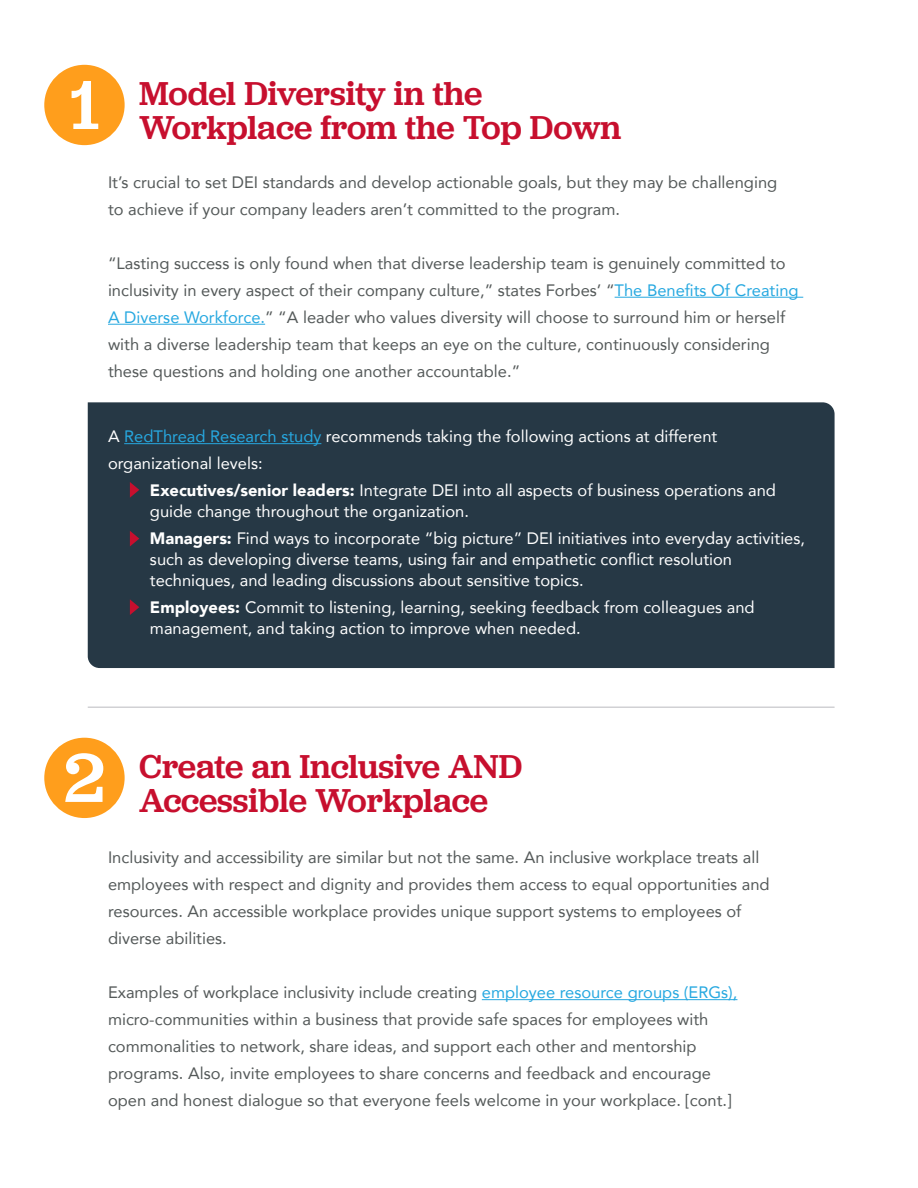
<style>
.page{position:relative;width:918px;height:1188px;background:#fff}
.page>*{position:absolute;margin:0;border:0;box-sizing:border-box;transform-origin:0 0}
.t1{font:500 72px "Jubilat";color:#fff}
.t2{font:500 34.5px/34.5px "Jubilat";letter-spacing:-.005em;color:#c70f2e}
.t3{font:16.5px/27px "Avenir";color:#545959}
.t4{font:16.5px/21px "Avenir";color:#fff}
.s1{color:#26a8e0}
.s2{font-weight:900}
</style>
<div class="page">
<div style="left:88px;top:402px;width:747px;height:266px;background:#263845"></div>
<hr style="left:615px;top:297px;width:188px;height:1px;background:#26a8e0">
<hr style="left:108px;top:324px;width:157px;height:1px;background:#26a8e0">
<hr style="left:124px;top:443px;width:197px;height:1px;background:#26a8e0">
<hr style="left:482px;top:999px;width:255px;height:1px;background:#26a8e0">
<hr style="left:88px;top:706px;width:747px;height:2px;background:#d1d1d4">
<div style="left:44px;top:738px;width:81px;height:80px;background:#ff9e1c;border-radius:50%"></div>
<div style="left:44px;top:65px;width:81px;height:80px;background:#ff9e1c;border-radius:50%"></div>
<svg style="left:130px;top:599px;width:9px;height:16px"></svg>
<svg style="left:130px;top:531px;width:9px;height:15px"></svg>
<svg style="left:130px;top:482px;width:9px;height:16px"></svg>
<h1 class="t1" style="left:69px;top:58px;width:33px">1</h1>
<h2 class="t2" style="left:139px;top:75px;width:484px">Model Diversity in the<br>Workplace from the Top Down</h2>
<p class="t3" style="left:108px;top:168px;width:671px">It’s crucial to set DEI standards and develop actionable goals, but they may be challenging to achieve if your company leaders aren’t committed to the program.</p>
<p class="t3" style="left:108px;top:249px;width:692px">“Lasting success is only found when that diverse leadership team is genuinely committed to inclusivity in every aspect of their company culture,” states Forbes’ “<span class="s1">The Benefits Of Creating A Diverse Workforce.</span>” “A leader who values diversity will choose to surround him or herself with a diverse leadership team that keeps an eye on the culture, continuously considering these questions and holding one another accountable.”</p>
<p class="t4" style="left:108px;top:423px;width:611px;line-height:27px">A <span class="s1">RedThread Research study</span> recommends taking the following actions at different organizational levels:</p>
<p class="t4" style="left:150px;top:480px;width:628px"><span class="s2">Executives/senior leaders:</span> Integrate DEI into all aspects of business operations and guide change throughout the organization.</p>
<p class="t4" style="left:150px;top:528px;width:657px"><span class="s2">Managers:</span> Find ways to incorporate “big picture” DEI initiatives into everyday activities, such as developing diverse teams, using fair and empathetic conflict resolution techniques, and leading discussions about sensitive topics.</p>
<p class="t4" style="left:150px;top:597px;width:606px"><span class="s2">Employees:</span> Commit to listening, learning, seeking feedback from colleagues and management, and taking action to improve when needed.</p>
<h2 class="t2" style="left:64px;top:748px;width:460px;text-indent:76px">Create an Inclusive AND<br><sup>2</sup> Accessible Workplace</h2>
<p class="t3" style="left:108px;top:844px;width:663px">Inclusivity and accessibility are similar but not the same. An inclusive workplace treats all employees with respect and dignity and provides them access to equal opportunities and resources. An accessible workplace provides unique support systems to employees of diverse abilities.</p>
<p class="t3" style="left:108px;top:979px;width:631px">Examples of workplace inclusivity include creating <span class="s1">employee resource groups (ERGs), </span>micro-communities within a business that provide safe spaces for employees with commonalities to network, share ideas, and support each other and mentorship programs. Also, invite employees to share concerns and feedback and encourage open and honest dialogue so that everyone feels welcome in your workplace. [cont.]</p>
</div>
